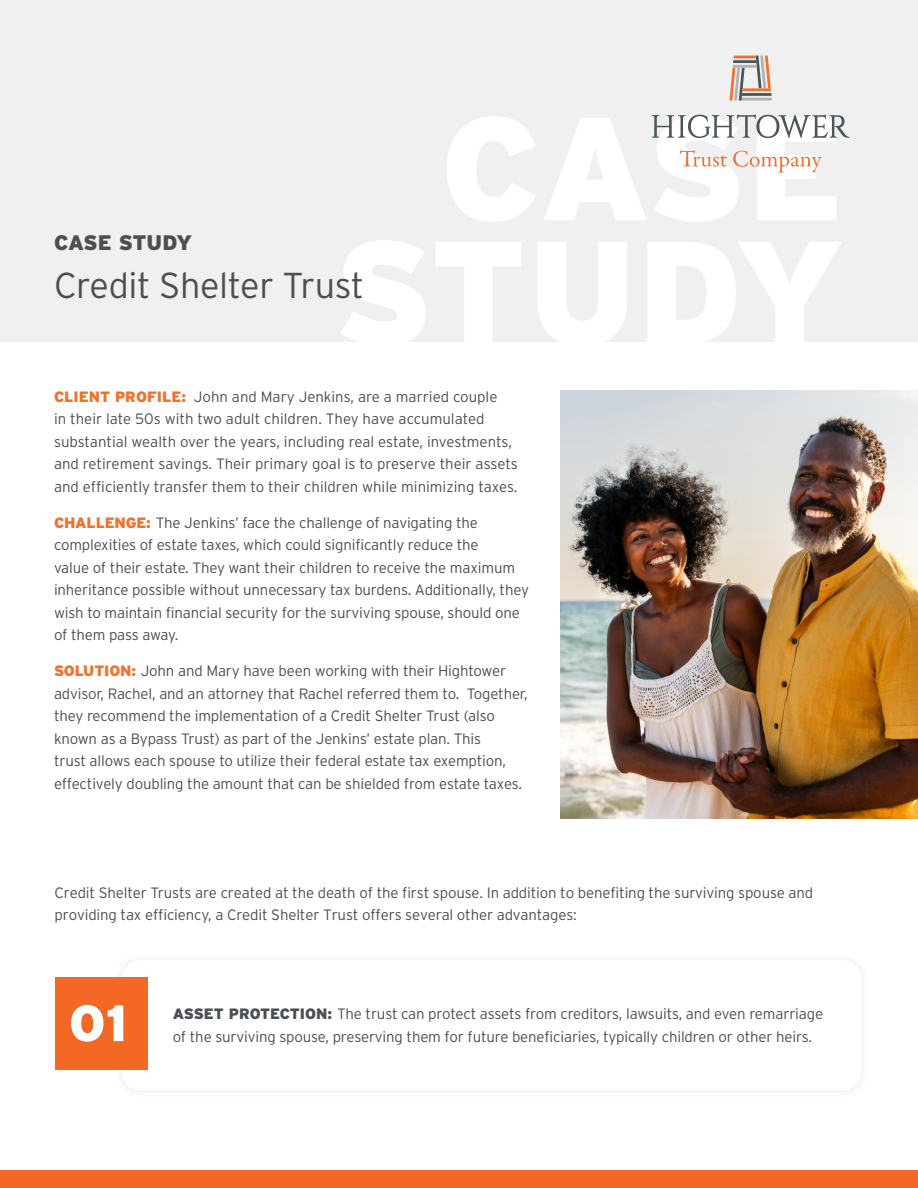
<style>
.page{position:relative;width:918px;height:1188px;background:#fff}
.page>*{position:absolute;margin:0;border:0;box-sizing:border-box;transform-origin:0 0}
.t1{font:900 51px "Interstate";color:#fff}
.t2{font:300 36px "Interstate";letter-spacing:-.01em;color:#4b4f54}
.t3{font:900 21px "Interstate";letter-spacing:-.01em;color:#4b4f54}
.t4{font:300 15px/22.5px "Interstate";letter-spacing:-.01em;color:#4b4f54}
.s1{font-weight:900;color:#f0722e}
.s2{font-weight:900;color:#494f54}
</style>
<div class="page">
<div style="left:0;top:0;width:918px;height:341px;background:#f1f0f0"></div>
<svg style="left:340px;top:240px;width:502px;height:102px;fill:#fff"></svg>
<svg style="left:756px;top:56px;width:15px;height:32px"></svg>
<hr style="left:742px;top:98px;width:30px;height:3px;background:#b5b1b1">
<svg style="left:729px;top:68px;width:16px;height:33px"></svg>
<hr style="left:742px;top:88px;width:29px;height:3px;background:#f0722e">
<hr style="left:742px;top:93px;width:30px;height:3px;background:#49575c">
<hr style="left:733px;top:65px;width:24px;height:3px;background:#b5b1b1">
<hr style="left:734px;top:56px;width:22px;height:2px;background:#f0722e">
<hr style="left:733px;top:60px;width:23px;height:3px;background:#49575c">
<svg style="left:447px;top:114px;width:403px;height:108px"></svg>
<div style="left:0;top:1171px;width:918px;height:17px;background:#f36824"></div>
<img style="left:561px;top:390px;width:357px;height:429px">
<div style="left:114px;top:952px;width:756px;height:147px;background:#fbfbfa"></div>
<div style="left:122px;top:960px;width:739px;height:131px;background:#fff;border-radius:18px"></div>
<div style="left:55px;top:977px;width:92px;height:93px;background:#f36824"></div>
<p class="t3" style="left:54px;top:231px;width:140px">CASE STUDY</p>
<p class="t2" style="left:54px;top:266px;width:312px">Credit Shelter Trust</p>
<p class="t4" style="left:54px;top:385px;width:465px"><span class="s1">CLIENT PROFILE:</span> John and Mary Jenkins, are a married couple<br>in their late 50s with two adult children. They have accumulated substantial wealth over the years, including real estate, investments, and retirement savings. Their primary goal is to preserve their assets and efficiently transfer them to their children while minimizing taxes.</p>
<p class="t4" style="left:54px;top:511px;width:477px"><span class="s1">CHALLENGE:</span> The Jenkins’ face the challenge of navigating the complexities of estate taxes, which could significantly reduce the<br>value of their estate. They want their children to receive the maximum inheritance possible without unnecessary tax burdens. Additionally, they wish to maintain financial security for the surviving spouse, should one of them pass away.</p>
<p class="t4" style="left:54px;top:660px;width:475px"><span class="s1">SOLUTION:</span> John and Mary have been working with their Hightower advisor, Rachel, and an attorney that Rachel referred them to. Together, they recommend the implementation of a Credit Shelter Trust (also known as a Bypass Trust) as part of the Jenkins’ estate plan. This<br>trust allows each spouse to utilize their federal estate tax exemption, effectively doubling the amount that can be shielded from estate taxes.</p>
<p class="t4" style="left:55px;top:881px;width:760px">Credit Shelter Trusts are created at the death of the first spouse. In addition to benefiting the surviving spouse and providing tax efficiency, a Credit Shelter Trust offers several other advantages:</p>
<p class="t1" style="left:69px;top:994px;width:59px">01</p>
<p class="t4" style="left:173px;top:1003px;width:652px"><span class="s2">ASSET PROTECTION:</span> The trust can protect assets from creditors, lawsuits, and even remarriage of the surviving spouse, preserving them for future beneficiaries, typically children or other heirs.</p>
</div>
